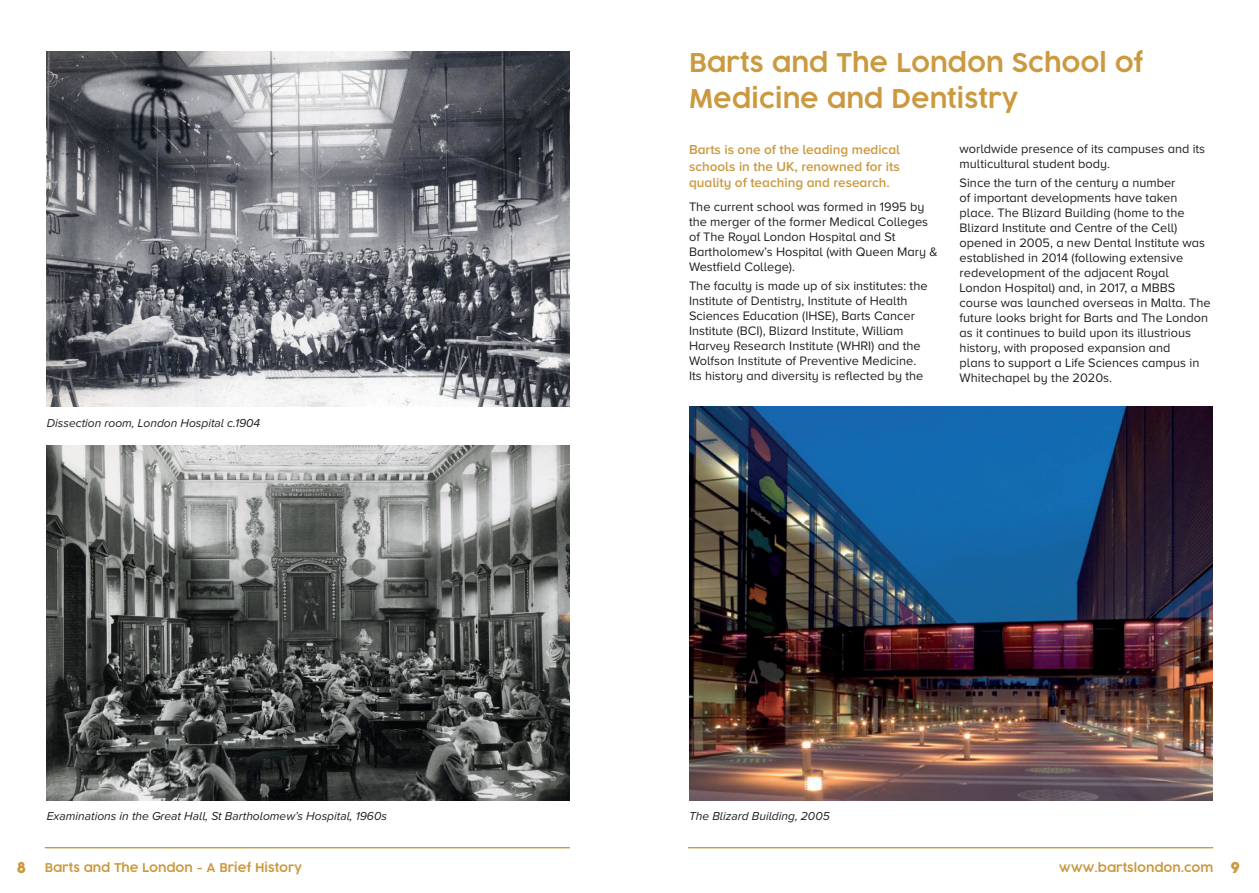
<style>
.page{position:relative;width:1259px;height:893px;background:#fff}
.page>*{position:absolute;margin:0;border:0;box-sizing:border-box;transform-origin:0 0}
.Titles{font:300 25.5px/36px "Cocogoose Pro";color:#cb993f}
.t1{font:14.85px "Cocogoose Pro";color:#cb993f}
.Intro{font:600 13.5px/16.5px "Proxima Nova A";color:#cb993f;text-align:justify}
.Body{font:12.75px/15px "Proxima Nova A";color:#231f20}
.t2{font:italic 12px "Proxima Nova A";color:#231f20}
.t3{font:300 12px "Cocogoose Pro";color:#cb993f}
.s1{font-weight:400;font-size:14.85px}
</style>
<div class="page">
<hr style="left:45px;top:847px;width:525px;height:1px;background:#cb993f">
<hr style="left:688px;top:847px;width:525px;height:1px;background:#cb993f">
<img style="left:47px;top:445px;width:523px;height:355px">
<img style="left:47px;top:51px;width:523px;height:355px">
<img style="left:689px;top:406px;width:523px;height:394px">
<p class="t2" style="left:47px;top:416px;width:215px">Dissection room, London Hospital c.1904</p>
<p class="Titles" style="left:689px;top:45px;width:456px">Barts and The London School of<br>Medicine and Dentistry</p>
<p class="Intro" style="left:689px;top:141px;width:212px">Barts is one of the leading medical schools in the UK, renowned for its quality of teaching and research.</p>
<p class="Body" style="left:689px;top:199px;width:250px">The current school was formed in 1995 by the merger of the former Medical Colleges of The Royal London Hospital and St Bartholomew’s Hospital (with Queen Mary &amp; Westfield College).</p>
<p class="Body" style="left:689px;top:278px;width:240px">The faculty is made up of six institutes: the Institute of Dentistry, Institute of Health Sciences Education (IHSE), Barts Cancer Institute (BCI), Blizard Institute, William Harvey Research Institute (WHRI) and the Wolfson Institute of Preventive Medicine.<br>Its history and diversity is reflected by the</p>
<p class="Body" style="left:959px;top:141px;width:247px">worldwide presence of its campuses and its multicultural student body.</p>
<p class="Body" style="left:959px;top:175px;width:252px">Since the turn of the century a number<br>of important developments have taken place. The Blizard Building (home to the Blizard Institute and Centre of the Cell) opened in 2005, a new Dental Institute was established in 2014 (following extensive redevelopment of the adjacent Royal London Hospital) and, in 2017, a MBBS course was launched overseas in Malta. The future looks bright for Barts and The London as it continues to build upon its illustrious history, with proposed expansion and<br>plans to support a Life Sciences campus in Whitechapel by the 2020s.</p>
<p class="t2" style="left:47px;top:809px;width:342px">Examinations in the Great Hall, St Bartholomew’s Hospital, 1960s</p>
<p class="t2" style="left:689px;top:809px;width:142px">The Blizard Building, 2005</p>
<p class="t1" style="left:17px;top:858px;width:11px">8</p>
<p class="t3" style="left:45px;top:860px;width:259px">Barts and The London - A Brief History</p>
<p class="t3" style="left:1059px;top:860px;width:182px">www.bartslondon.com <span class="s1">9</span></p>
</div>
